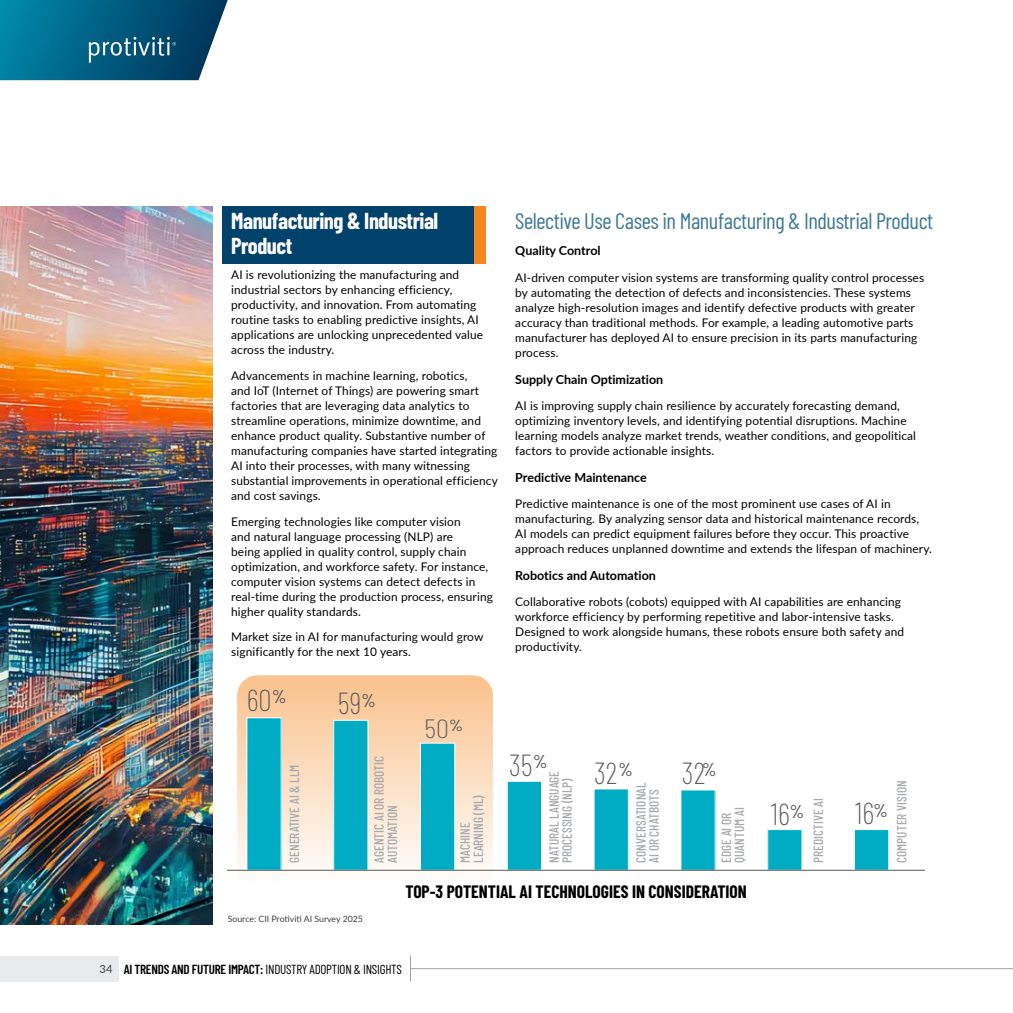
<style>
.page{position:relative;width:1013px;height:1013px;background:#fff}
.page>*{position:absolute;margin:0;border:0;box-sizing:border-box;transform-origin:0 0}
.t1{font:200 29.75px "Barlow Condensed";color:#58595b}
.t2{font:200 25.75px "Barlow Condensed";color:#58595b;scale:1.13 1}
.t3{font:22.5px "Barlow Condensed";letter-spacing:-.02em;color:#3e7998}
.t4{font:700 22.5px/25px "Barlow Condensed";letter-spacing:-.02em;color:#fff}
.t5{font:700 17.5px "Barlow Condensed";color:#000}
.t6{font:500 13.25px/13.2px "Barlow Condensed";color:#a7a9ac}
.t7{font:13.12px "Barlow Condensed";letter-spacing:-.02em;color:#000}
.t8{font:700 12.5px "Lato";color:#000}
.t9{font:11.88px/15px "Lato";letter-spacing:.01em;color:#000}
.t10{font:8.75px "Lato";color:#414042}
.s1{font-family:"Lato";font-size:11.25px;color:#464547}
.s2{font-weight:600}
</style>
<div class="page">
<div style="left:0;top:955px;width:118px;height:26px;background:#e9eaeb"></div>
<hr style="left:410px;top:968px;width:602px;height:1px;background:#9fa1a4">
<svg style="left:410px;top:955px;width:1px;height:26px"></svg>
<div style="left:222px;top:206px;width:256px;height:58px;background:#00426b"></div>
<div style="left:474px;top:206px;width:11px;height:58px;background:#f6871f"></div>
<img style="left:0;top:206px;width:213px;height:718px">
<svg style="left:237px;top:675px;width:256px;height:195px"></svg>
<div style="left:854px;top:829px;width:34px;height:41px;background:#00acc4"></div>
<div style="left:854px;top:829px;width:35px;height:41px;border:1px solid #fff"></div>
<div style="left:767px;top:829px;width:35px;height:41px;background:#00acc4"></div>
<div style="left:767px;top:829px;width:35px;height:41px;border:1px solid #fff"></div>
<div style="left:681px;top:790px;width:34px;height:80px;background:#00acc4"></div>
<div style="left:680px;top:789px;width:35px;height:81px;border:1px solid #fff"></div>
<div style="left:594px;top:789px;width:34px;height:81px;background:#00acc4"></div>
<div style="left:593px;top:788px;width:36px;height:82px;border:1px solid #fff"></div>
<div style="left:507px;top:781px;width:34px;height:89px;background:#00acc4"></div>
<div style="left:507px;top:780px;width:35px;height:90px;border:1px solid #fff"></div>
<div style="left:420px;top:743px;width:35px;height:127px;background:#00acc4"></div>
<div style="left:420px;top:742px;width:35px;height:128px;border:1px solid #fff"></div>
<div style="left:247px;top:717px;width:34px;height:153px;background:#00acc4"></div>
<div style="left:246px;top:717px;width:35px;height:153px;border:1px solid #fff"></div>
<div style="left:334px;top:720px;width:34px;height:150px;background:#00acc4"></div>
<div style="left:333px;top:720px;width:35px;height:150px;border:1px solid #fff"></div>
<hr style="left:227px;top:870px;width:697px;height:1px;background:#58595b">
<svg style="left:0;top:0;width:228px;height:80px"></svg>
<h3 class="t4" style="left:231px;top:207px;width:209px">Manufacturing &amp; Industrial<br>Product</h3>
<p class="t9" style="left:231px;top:267px;width:253px">AI is revolutionizing the manufacturing and industrial sectors by enhancing efficiency, productivity, and innovation. From automating routine tasks to enabling predictive insights, AI applications are unlocking unprecedented value across the industry.</p>
<p class="t9" style="left:231px;top:367px;width:268px">Advancements in machine learning, robotics,<br>and IoT (Internet of Things) are powering smart factories that are leveraging data analytics to streamline operations, minimize downtime, and enhance product quality. Substantive number of manufacturing companies have started integrating AI into their processes, with many witnessing substantial improvements in operational efficiency and cost savings.</p>
<p class="t9" style="left:231px;top:513px;width:263px">Emerging technologies like computer vision<br>and natural language processing (NLP) are<br>being applied in quality control, supply chain optimization, and workforce safety. For instance, computer vision systems can detect defects in real-time during the production process, ensuring higher quality standards.</p>
<p class="t9" style="left:231px;top:629px;width:254px">Market size in AI for manufacturing would grow significantly for the next 10 years.</p>
<h1 class="t1" style="left:247px;top:679px;width:41px">60<sup>%</sup></h1>
<p class="t6" style="left:287px;top:862px;width:99px;rotate:-90deg">GENERATIVE AI &amp; LLM</p>
<h1 class="t1" style="left:338px;top:682px;width:39px">59<sup>%</sup></h1>
<p class="t6" style="left:371px;top:862px;width:108px;rotate:-90deg">AGENTIC AI OR ROBOTIC<br>AUTOMATION</p>
<h2 class="t2" style="left:424px;top:710px;width:36px">50<sup>%</sup></h2>
<p class="t6" style="left:457px;top:862px;width:69px;rotate:-90deg">MACHINE<br>LEARNING (ML)</p>
<h3 class="t3" style="left:515px;top:204px;width:419px">Selective Use Cases in Manufacturing &amp; Industrial Product</h3>
<p class="t8" style="left:515px;top:242px;width:87px">Quality Control</p>
<p class="t9" style="left:515px;top:269px;width:410px">AI-driven computer vision systems are transforming quality control processes by automating the detection of defects and inconsistencies. These systems analyze high-resolution images and identify defective products with greater accuracy than traditional methods. For example, a leading automotive parts manufacturer has deployed AI to ensure precision in its parts manufacturing process.</p>
<p class="t8" style="left:515px;top:370px;width:149px">Supply Chain Optimization</p>
<p class="t9" style="left:515px;top:397px;width:402px">AI is improving supply chain resilience by accurately forecasting demand, optimizing inventory levels, and identifying potential disruptions. Machine learning models analyze market trends, weather conditions, and geopolitical factors to provide actionable insights.</p>
<p class="t8" style="left:515px;top:468px;width:133px">Predictive Maintenance</p>
<p class="t9" style="left:515px;top:496px;width:418px">Predictive maintenance is one of the most prominent use cases of AI in manufacturing. By analyzing sensor data and historical maintenance records, AI models can predict equipment failures before they occur. This proactive approach reduces unplanned downtime and extends the lifespan of machinery.</p>
<p class="t8" style="left:515px;top:566px;width:142px">Robotics and Automation</p>
<p class="t9" style="left:515px;top:594px;width:390px">Collaborative robots (cobots) equipped with AI capabilities are enhancing workforce efficiency by performing repetitive and labor-intensive tasks.<br>Designed to work alongside humans, these robots ensure both safety and productivity.</p>
<h1 class="t1" style="left:509px;top:744px;width:40px">35<sup>%</sup></h1>
<p class="t6" style="left:546px;top:862px;width:93px;rotate:-90deg">NATURAL LANGUAGE<br>PROCESSING (NLP)</p>
<h1 class="t1" style="left:594px;top:751px;width:40px">32<sup>%</sup></h1>
<p class="t6" style="left:633px;top:862px;width:82px;rotate:-90deg">CONVERSATIONAL<br>AI OR CHATBOTS</p>
<h1 class="t1" style="left:682px;top:751px;width:36px">32<sup>%</sup></h1>
<p class="t6" style="left:718px;top:862px;width:57px;rotate:-90deg">EDGE AI OR<br>QUANTUM AI</p>
<h1 class="t1" style="left:771px;top:793px;width:35px">16<sup>%</sup></h1>
<p class="t6" style="left:810px;top:862px;width:66px;rotate:-90deg">PREDICTIVE AI</p>
<h1 class="t1" style="left:855px;top:792px;width:34px">16<sup>%</sup></h1>
<p class="t6" style="left:894px;top:862px;width:84px;rotate:-90deg">COMPUTER VISION</p>
<p class="t10" style="left:228px;top:913px;width:137px">Source: CII Protiviti AI Survey 2025</p>
<h3 class="t5" style="left:405px;top:879px;width:343px">TOP-3 POTENTIAL AI TECHNOLOGIES IN CONSIDERATION</h3>
<p class="t7" style="left:99px;top:959px;width:304px"><span class="s1">34</span> <span class="s2">AI TRENDS AND FUTURE IMPACT:</span> INDUSTRY ADOPTION &amp; INSIGHTS</p>
</div>
